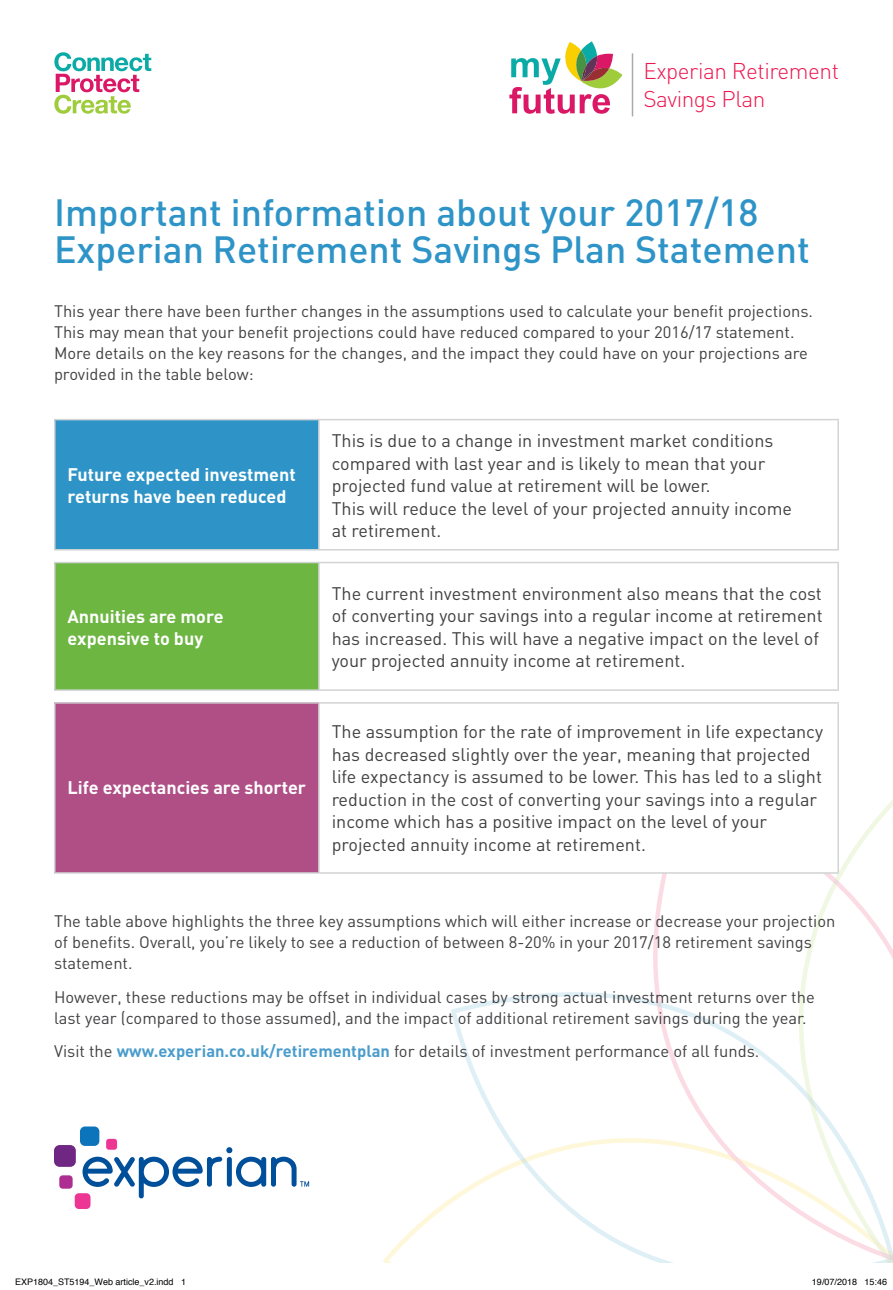
<style>
.page{position:relative;width:893px;height:1290px;background:#fff}
.page>*{position:absolute;margin:0;border:0;box-sizing:border-box;transform-origin:0 0}
.t1{font:500 37.5px/37.5px "DIN";color:#2e94c7}
.t2{font:300 22.5px/27px "DIN";letter-spacing:-.02em;color:#ed174f}
.t3{font:18px/22.5px "DIN";color:#414042}
.t4{font:700 18px/22.5px "DIN";color:#fff}
.t5{font:16.5px/21px "DIN";color:#414042}
.t6{font:9px "Helvetica";color:#000}
.s1{font-weight:700;color:#499ccb}
</style>
<div class="page">
<svg style="left:655px;top:799px;width:238px;height:116px"></svg>
<svg style="left:448px;top:915px;width:445px;height:348px"></svg>
<div style="left:55px;top:420px;width:264px;height:130px;background:#2e94c7"></div>
<svg style="left:319px;top:420px;width:519px;height:452px"></svg>
<div style="left:55px;top:562px;width:264px;height:128px;background:#6cb641"></div>
<div style="left:55px;top:703px;width:264px;height:170px;background:#af4f86"></div>
<hr style="left:54px;top:419px;width:265px;height:1px;background:#d1d3d4">
<hr style="left:54px;top:420px;width:2px;height:129px;background:#d1d3d4">
<hr style="left:54px;top:549px;width:265px;height:1px;background:#d1d3d4">
<hr style="left:54px;top:562px;width:265px;height:1px;background:#d1d3d4">
<hr style="left:54px;top:563px;width:2px;height:126px;background:#d1d3d4">
<hr style="left:54px;top:689px;width:265px;height:2px;background:#d1d3d4">
<hr style="left:54px;top:702px;width:265px;height:2px;background:#d1d3d4">
<hr style="left:54px;top:704px;width:2px;height:168px;background:#d1d3d4">
<hr style="left:54px;top:872px;width:265px;height:2px;background:#d1d3d4">
<hr style="left:319px;top:419px;width:520px;height:1px;background:#d1d3d4">
<hr style="left:318px;top:420px;width:2px;height:129px;background:#d1d3d4">
<hr style="left:837px;top:420px;width:2px;height:129px;background:#d1d3d4">
<hr style="left:319px;top:549px;width:520px;height:1px;background:#d1d3d4">
<hr style="left:319px;top:562px;width:520px;height:1px;background:#d1d3d4">
<hr style="left:318px;top:563px;width:2px;height:126px;background:#d1d3d4">
<hr style="left:837px;top:563px;width:2px;height:126px;background:#d1d3d4">
<hr style="left:319px;top:689px;width:520px;height:2px;background:#d1d3d4">
<hr style="left:319px;top:702px;width:520px;height:2px;background:#d1d3d4">
<hr style="left:318px;top:704px;width:2px;height:168px;background:#d1d3d4">
<hr style="left:837px;top:704px;width:2px;height:168px;background:#d1d3d4">
<hr style="left:319px;top:872px;width:520px;height:2px;background:#d1d3d4">
<svg style="left:509px;top:41px;width:113px;height:73px"></svg>
<hr style="left:632px;top:53px;width:1px;height:63px;background:#a7a9ac">
<svg style="left:54px;top:52px;width:97px;height:62px"></svg>
<div style="left:80px;top:1126px;width:19px;height:20px;background:#0b74bb;border-radius:5px"></div>
<div style="left:54px;top:1145px;width:22px;height:22px;background:#702784;border-radius:6px"></div>
<div style="left:59px;top:1175px;width:14px;height:14px;background:#ad2e91;border-radius:3px"></div>
<div style="left:75px;top:1193px;width:15px;height:16px;background:#ed3694;border-radius:4px"></div>
<div style="left:106px;top:1139px;width:11px;height:11px;background:#ed3694;border-radius:3px"></div>
<svg style="left:83px;top:1147px;width:226px;height:51px"></svg>
<h2 class="t2" style="left:643px;top:58px;width:197px">Experian Retirement<br>Savings Plan</h2>
<h1 class="t1" style="left:54px;top:192px;width:757px">Important information about your 2017/18<br>Experian Retirement Savings Plan Statement</h1>
<p class="t5" style="left:54px;top:300px;width:761px">This year there have been further changes in the assumptions used to calculate your benefit projections.<br>This may mean that your benefit projections could have reduced compared to your 2016/17 statement.<br>More details on the key reasons for the changes, and the impact they could have on your projections are provided in the table below:</p>
<p class="t4" style="left:68px;top:462px;width:230px">Future expected investment returns have been reduced</p>
<p class="t4" style="left:68px;top:604px;width:158px">Annuities are more expensive to buy</p>
<p class="t4" style="left:68px;top:776px;width:240px">Life expectancies are shorter</p>
<p class="t3" style="left:332px;top:429px;width:462px">This is due to a change in investment market conditions compared with last year and is likely to mean that your projected fund value at retirement will be lower.<br>This will reduce the level of your projected annuity income at retirement.</p>
<p class="t3" style="left:332px;top:582px;width:492px">The current investment environment also means that the cost of converting your savings into a regular income at retirement has increased. This will have a negative impact on the level of your projected annuity income at retirement.</p>
<p class="t3" style="left:332px;top:720px;width:493px">The assumption for the rate of improvement in life expectancy has decreased slightly over the year, meaning that projected life expectancy is assumed to be lower. This has led to a slight reduction in the cost of converting your savings into a regular income which has a positive impact on the level of your projected annuity income at retirement.</p>
<p class="t5" style="left:54px;top:910px;width:783px">The table above highlights the three key assumptions which will either increase or decrease your projection of benefits. Overall, you’re likely to see a reduction of between 8-20% in your 2017/18 retirement savings statement.</p>
<p class="t5" style="left:54px;top:986px;width:762px">However, these reductions may be offset in individual cases by strong actual investment returns over the last year (compared to those assumed), and the impact of additional retirement savings during the year.</p>
<p class="t5" style="left:54px;top:1040px;width:707px">Visit the <span class="s1">www.experian.co.uk/retirementplan</span> for details of investment performance of all funds.</p>
<p class="t6" style="left:15px;top:1275px;width:173px">EXP1804_ST5194_Web article_v2.indd 1</p>
<p class="t6" style="left:812px;top:1275px;width:77px">19/07/2018 15:46</p>
</div>
